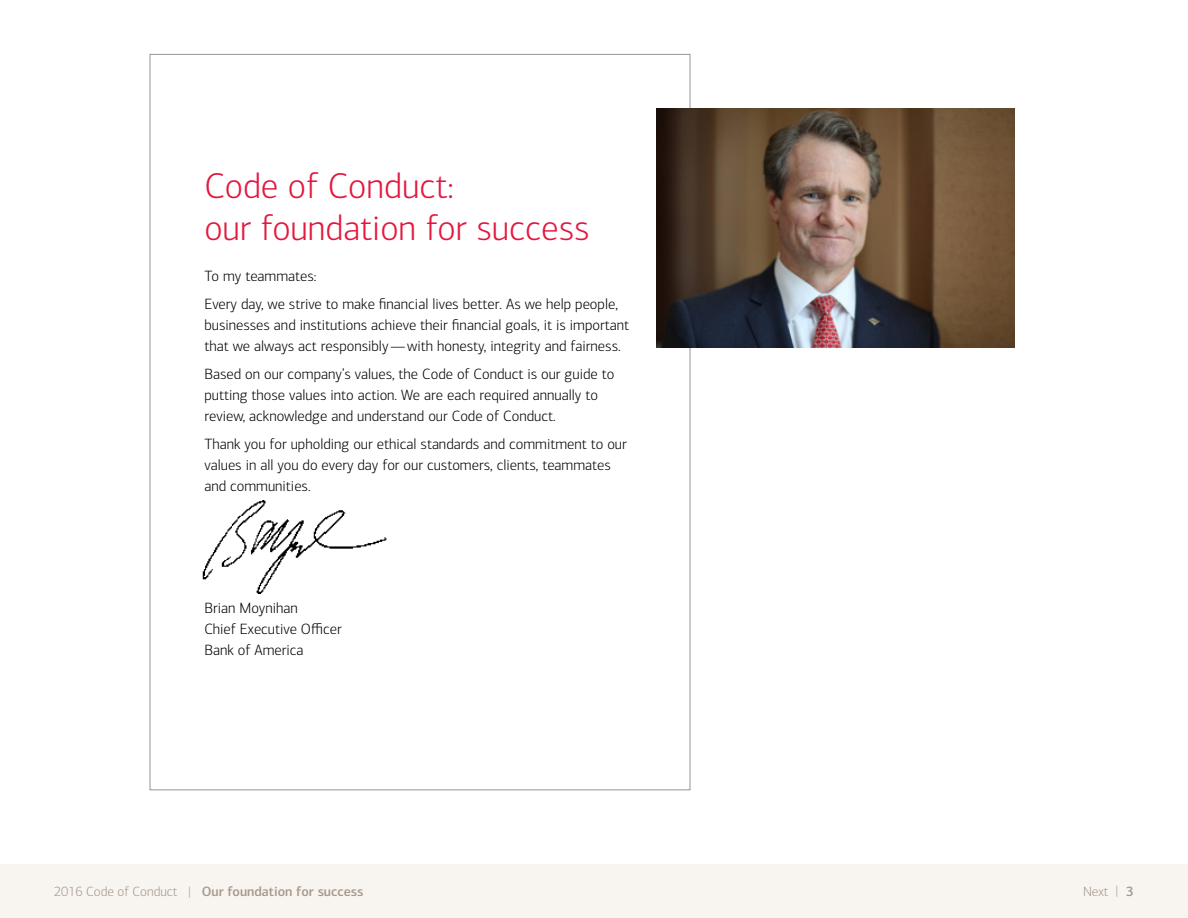
<style>
.page{position:relative;width:1188px;height:918px;background:#fff}
.page>*{position:absolute;margin:0;border:0;box-sizing:border-box;transform-origin:0 0}
.t1{font:300 36px/42px "Connections";color:#e3173e}
.t2{font:300 15px/21px "Connections";color:#000}
.t3{font:500 13.5px "Connections";color:#a5978a}
.t4{font:300 13.5px "Connections";color:#a5978a}
.s1{font-weight:300}
.s2{font-weight:500}
</style>
<div class="page">
<div style="left:0;top:864px;width:1188px;height:54px;background:#f8f4f0"></div>
<img style="left:202px;top:500px;width:185px;height:93px">
<img style="left:656px;top:109px;width:358px;height:238px">
<h1 class="t1" style="left:204px;top:165px;width:387px">Code of Conduct:<br>our foundation for success</h1>
<p class="t2" style="left:204px;top:262px;width:415px;line-height:27.8px">To my teammates:<br>Every day, we strive to make financial lives better. As we help people,</p>
<p class="t2" style="left:204px;top:315px;width:426px">businesses and institutions achieve their financial goals, it is important that we always act responsibly—with honesty, integrity and fairness.</p>
<p class="t2" style="left:204px;top:363px;width:411px">Based on our company’s values, the Code of Conduct is our guide to putting those values into action. We are each required annually to review, acknowledge and understand our Code of Conduct.</p>
<p class="t2" style="left:204px;top:433px;width:424px">Thank you for upholding our ethical standards and commitment to our values in all you do every day for our customers, clients, teammates and communities.</p>
<p class="t2" style="left:204px;top:597px;width:139px">Brian Moynihan<br>Chief Executive Officer<br>Bank of America</p>
<p class="t3" style="left:54px;top:883px;width:311px"><span class="s1">2016 Code of Conduct |</span> Our foundation for success</p>
<p class="t4" style="left:1083px;top:884px;width:52px">Next | <span class="s2">3</span></p>
</div>
